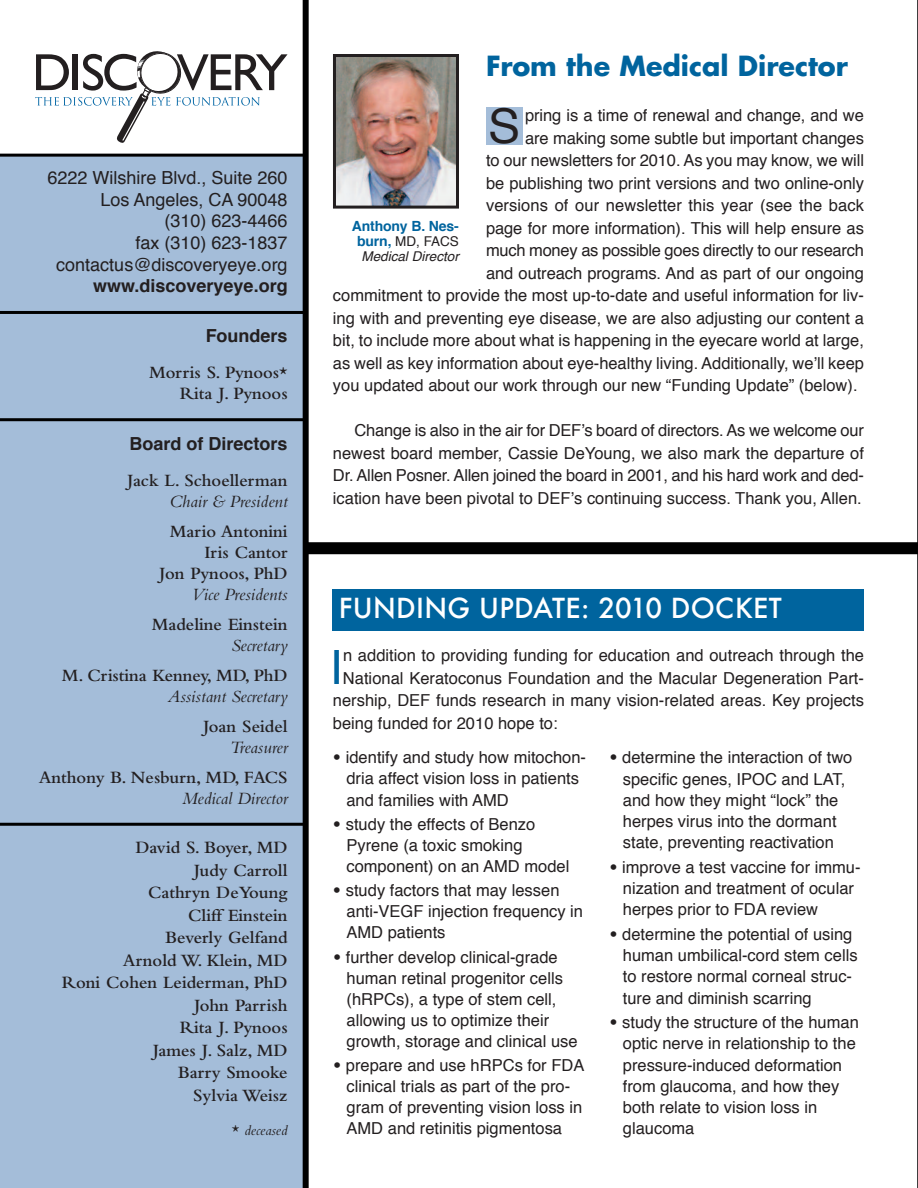
<style>
.page{position:relative;width:918px;height:1188px;background:#fff}
.page>*{position:absolute;margin:0;border:0;box-sizing:border-box;transform-origin:0 0}
.t1{font:48px "Helvetica";color:#231f20}
.t2{font:47.25px "Helvetica";color:#00649e}
.t3{font:500 27px "Futura";letter-spacing:.01em;color:#fff}
.t4{font:700 27px "Futura";color:#00649e}
.t5{font:600 18px/22.5px "Bembo";color:#231f20;text-align:right}
.t6{font:18px/21.6px "Helvetica";color:#231f20;text-align:right}
.t7{font:italic 18px "Bembo";color:#231f20}
.t8{font:700 18px "Helvetica";color:#231f20}
.t9{font:16.5px/21.3px "Helvetica";color:#231f20}
.t10{font:italic 15px "Bembo";color:#231f20}
.t11{font:700 14.1px "Helvetica";letter-spacing:-.01em;color:#00649e}
.t12{font:italic 13.5px/15px "Helvetica";color:#231f20;text-align:center}
.s1{font-weight:400;font-size:16.5px}
.s2{font-style:normal}
.s3{font-weight:700;font-style:normal;font-size:14.1px;color:#00649e}
.s4{font-weight:900}
</style>
<div class="page">
<div style="left:0;top:157px;width:306px;height:1031px;background:#a4bdd9"></div>
<img style="left:337px;top:58px;width:118px;height:147px">
<div style="left:333px;top:54px;width:126px;height:155px;border:3px solid #231f20"></div>
<div style="left:333px;top:589px;width:531px;height:42px;background:#00649e"></div>
<div style="left:303px;top:0;width:6px;height:1188px;background:#000"></div>
<svg style="left:35px;top:51px;width:253px;height:92px"></svg>
<hr style="left:0;top:154px;width:306px;height:3px;background:#000">
<hr style="left:0;top:311px;width:306px;height:3px;background:#000">
<hr style="left:0;top:418px;width:306px;height:3px;background:#000">
<hr style="left:0;top:823px;width:306px;height:3px;background:#000">
<hr style="left:917px;top:0;width:1px;height:1188px;background:#000">
<div style="left:486px;top:107px;width:36px;height:38px;background:#a4bdd9"></div>
<div style="left:306px;top:542px;width:612px;height:12px;background:#000"></div>
<p class="t6" style="left:48px;top:169px;width:242px">6222 Wilshire Blvd., Suite 260<br>Los Angeles, CA 90048<br>(310) 623-4466<br>fax (310) 623-1837 contactus@discoveryeye.org</p>
<p class="t8" style="left:93px;top:278px;width:196px">www.discoveryeye.org</p>
<p class="t8" style="left:206px;top:328px;width:83px">Founders</p>
<p class="t5" style="left:149px;top:363px;width:140px;line-height:21px">Morris S. Pynoos<span class="s1">*<br></span>Rita J. Pynoos</p>
<p class="t8" style="left:130px;top:436px;width:160px">Board of Directors</p>
<p class="t5" style="left:127px;top:471px;width:162px">Jack L. Schoellerman</p>
<p class="t7" style="left:169px;top:495px;width:120px">Chair &amp; President</p>
<p class="t5" style="left:159px;top:522px;width:130px;line-height:21px">Mario Antonini<br>Iris Cantor<br>Jon Pynoos, PhD</p>
<p class="t7" style="left:191px;top:588px;width:98px">Vice Presidents</p>
<p class="t5" style="left:152px;top:615px;width:137px">Madeline Einstein</p>
<p class="t7" style="left:231px;top:639px;width:58px">Secretary</p>
<p class="t5" style="left:62px;top:666px;width:227px">M. Cristina Kenney, MD, PhD</p>
<p class="t7" style="left:168px;top:690px;width:121px">Assistant Secretary</p>
<p class="t5" style="left:203px;top:717px;width:86px">Joan Seidel</p>
<p class="t7" style="left:230px;top:741px;width:59px">Treasurer</p>
<p class="t5" style="left:39px;top:768px;width:250px">Anthony B. Nesburn, MD, FACS</p>
<p class="t7" style="left:182px;top:792px;width:107px">Medical Director</p>
<p class="t5" style="left:62px;top:838px;width:227px">David S. Boyer, MD<br>Judy Carroll<br>Cathryn DeYoung<br>Cliff Einstein<br>Beverly Gelfand<br>Arnold W. Klein, MD<br>Roni Cohen Leiderman, PhD<br>John Parrish<br>Rita J. Pynoos<br>James J. Salz, MD<br>Barry Smooke<br>Sylvia Weisz</p>
<p class="t10" style="left:232px;top:1125px;width:57px"><span class="s2">*</span> deceased</p>
<h3 class="t4" style="left:486px;top:54px;width:363px">From the Medical Director</h3>
<h1 class="t1" style="left:488px;top:106px;width:34px">S</h1>
<p class="t9" style="left:525px;top:106px;width:340px">pring is a time of renewal and change, and we</p>
<p class="t9" style="left:525px;top:129px;width:340px">are making some subtle but important changes</p>
<p class="t9" style="left:486px;top:151px;width:380px">to our newsletters for 2010. As you may know, we will</p>
<p class="t9" style="left:486px;top:174px;width:380px">be publishing two print versions and two online-only</p>
<p class="t9" style="left:486px;top:196px;width:379px">versions of our newsletter this year (see the back</p>
<p class="t9" style="left:486px;top:219px;width:380px">page for more information). This will help ensure as</p>
<p class="t9" style="left:486px;top:241px;width:379px">much money as possible goes directly to our research</p>
<p class="t9" style="left:486px;top:264px;width:379px">and outreach programs. And as part of our ongoing</p>
<p class="t9" style="left:333px;top:286px;width:533px">commitment to provide the most up-to-date and useful information for liv-</p>
<p class="t9" style="left:333px;top:309px;width:533px">ing with and preventing eye disease, we are also adjusting our content a</p>
<p class="t9" style="left:333px;top:331px;width:533px">bit, to include more about what is happening in the eyecare world at large,</p>
<p class="t9" style="left:333px;top:354px;width:533px">as well as key information about eye-healthy living. Additionally, we’ll keep</p>
<p class="t9" style="left:333px;top:376px;width:526px">you updated about our work through our new “Funding Update” (below).</p>
<p class="t9" style="left:333px;top:420px;width:533px;line-height:22.5px;text-align:justify;text-indent:22px">Change is also in the air for DEF’s board of directors. As we welcome our newest board member, Cassie DeYoung, we also mark the departure of Dr. Allen Posner. Allen joined the board in 2001, and his hard work and ded&shy;ication have been pivotal to DEF’s continuing success. Thank you, Allen.</p>
<p class="t11" style="left:352px;top:220px;width:109px">Anthony B. nes-</p>
<p class="t12" style="left:357px;top:235px;width:103px"><span class="s3">burn,</span> <span class="s2">MD, FACS<br></span>Medical Director</p>
<h3 class="t3" style="left:339px;top:590px;width:444px">FUNDING UPDATE: 2010 DOCKET</h3>
<h2 class="t2" style="left:330px;top:647px;width:15px">I</h2>
<p class="t9" style="left:343px;top:646px;width:523px">n addition to providing funding for education and outreach through the</p>
<p class="t9" style="left:343px;top:668px;width:523px">National Keratoconus Foundation and the Macular Degeneration Part-</p>
<p class="t9" style="left:333px;top:691px;width:533px">nership, DEF funds research in many vision-related areas. Key projects</p>
<p class="t9" style="left:333px;top:713px;width:226px">being funded for 2010 hope to:</p>
<p class="t9" style="left:346px;top:748px;width:241px;text-indent:-14px"><span class="s4">•</span> identify and study how mitochon&shy;dria affect vision loss in patients and families with AMD</p>
<p class="t9" style="left:346px;top:815px;width:224px;text-indent:-14px"><span class="s4">•</span> study the effects of Benzo<br>Pyrene (a toxic smoking component) on an AMD model</p>
<p class="t9" style="left:347px;top:881px;width:238px;text-indent:-14px"><span class="s4">•</span> study factors that may lessen anti-VEGF injection frequency in<br>AMD patients</p>
<p class="t9" style="left:347px;top:948px;width:233px;text-indent:-14px"><span class="s4">•</span> further develop clinical-grade human retinal progenitor cells (hRPCs), a type of stem cell, allowing us to optimize their growth, storage and clinical use</p>
<p class="t9" style="left:347px;top:1056px;width:239px;text-indent:-14px"><span class="s4">•</span> prepare and use hRPCs for FDA clinical trials as part of the pro&shy;gram of preventing vision loss in<br>AMD and retinitis pigmentosa</p>
<p class="t9" style="left:609px;top:748px;width:245px;text-align:center"><span class="s4">•</span> determine the interaction of two specific genes, IPOC and LAT, and how they might “lock” the herpes virus into the dormant state, preventing reactivation</p>
<p class="t9" style="left:623px;top:858px;width:239px;text-indent:-14px"><span class="s4">•</span> improve a test vaccine for immu&shy;nization and treatment of ocular herpes prior to FDA review</p>
<p class="t9" style="left:623px;top:925px;width:236px;text-indent:-14px"><span class="s4">•</span> determine the potential of using human umbilical-cord stem cells to restore normal corneal struc&shy;ture and diminish scarring</p>
<p class="t9" style="left:623px;top:1013px;width:237px;text-indent:-13px"><span class="s4">•</span> study the structure of the human optic nerve in relationship to the pressure-induced deformation from glaucoma, and how they both relate to vision loss in glaucoma</p>
</div>
